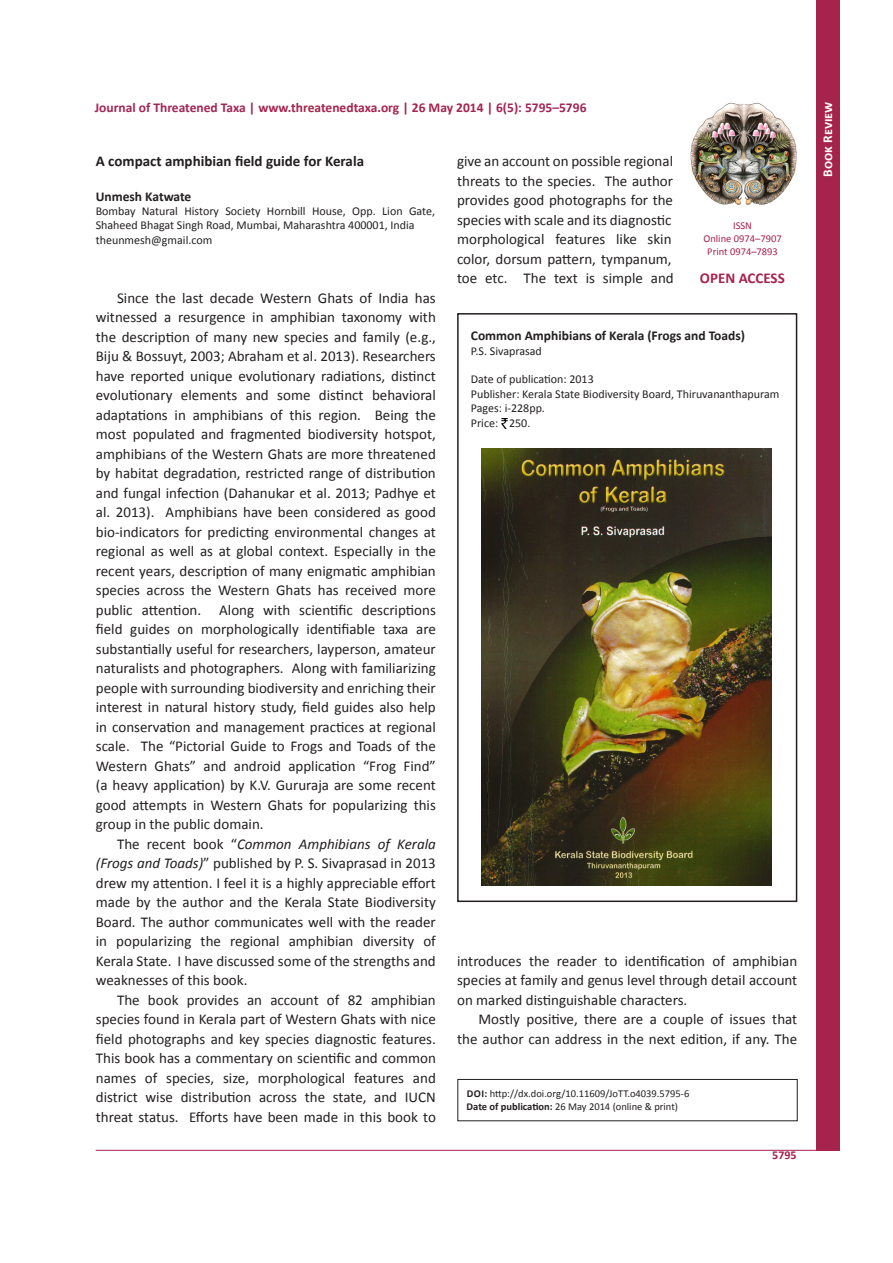
<style>
.page{position:relative;width:893px;height:1263px;background:#fff}
.page>*{position:absolute;margin:0;border:0;box-sizing:border-box;transform-origin:0 0}
.t1{font:15px/19.5px "Calibri";color:#231f20;text-align:justify}
.t2{font:700 15px "Calibri";color:#231f20}
.t3{font:700 15px "Calibri";color:#a5234c}
.t4{font:700 13.5px "Calibri";color:#a12652}
.t5{font:700 13.5px "Calibri";color:#231f20}
.t6{font:700 13.5px "Calibri";color:#fff}
.t7{font:12px/14.4px "Calibri";color:#231f20}
.t8{font:700 12px "Calibri";color:#a5234c}
.t9{font:10.5px "Calibri";color:#231f20}
.jott_notes_citation{font:10.5px "Calibri";color:#a5234c}
.s1{color:#a5234c}
.s2{font-style:italic}
.s3{font-weight:700}
</style>
<div class="page">
<img style="left:690px;top:102px;width:107px;height:104px">
<div style="left:816px;top:0;width:24px;height:1150px;background:#a5234c"></div>
<hr style="left:96px;top:1150px;width:739px;height:1px;background:#a5234c">
<div style="left:457px;top:313px;width:340px;height:589px;border:2px solid #231f20"></div>
<img style="left:481px;top:449px;width:291px;height:437px">
<svg style="left:501px;top:419px;width:6px;height:10px"></svg>
<div style="left:457px;top:1079px;width:341px;height:42px;border:1px solid #231f20"></div>
<p class="t4" style="left:95px;top:99px;width:493px">Journal of Threatened Taxa | <span class="s1">www.threatenedtaxa.org | 26 May 2014 |</span> 6(5): 5795–5796</p>
<p class="t2" style="left:96px;top:152px;width:270px">A compact amphibian field guide for Kerala</p>
<p class="t5" style="left:96px;top:188px;width:97px">Unmesh Katwate</p>
<p class="t7" style="left:96px;top:204px;width:341px">Bombay Natural History Society Hornbill House, Opp. Lion Gate,<br>Shaheed Bhagat Singh Road, Mumbai, Maharashtra 400001, India</p>
<p class="t7" style="left:96px;top:233px;width:118px">theunmesh@gmail.com</p>
<p class="t1" style="left:457px;top:152px;width:218px;text-align:left">give an account on possible regional threats to the species. The author provides good photographs for the species with scale and its diagnostic morphological features like skin color, dorsum pattern, tympanum, toe etc. The text is simple and</p>
<p class="jott_notes_citation" style="left:733px;top:219px;width:21px">ISSN</p>
<p class="jott_notes_citation" style="left:703px;top:232px;width:80px">Online 0974–7907</p>
<p class="jott_notes_citation" style="left:707px;top:244px;width:72px">Print 0974–7893</p>
<p class="t3" style="left:700px;top:268px;width:86px">OPEN ACCESS</p>
<p class="t1" style="left:96px;top:288px;width:342px;text-indent:21px">Since the last decade Western Ghats of India has witnessed a resurgence in amphibian taxonomy with the description of many new species and family (e.g., Biju &amp; Bossuyt, 2003; Abraham et al. 2013). Researchers have reported unique evolutionary radiations, distinct evolutionary elements and some distinct behavioral adaptations in amphibians of this region. Being the most populated and fragmented biodiversity hotspot, amphibians of the Western Ghats are more threatened by habitat degradation, restricted range of distribution and fungal infection (Dahanukar et al. 2013; Padhye et al. 2013). Amphibians have been considered as good bio-indicators for predicting environmental changes at regional as well as at global context. Especially in the recent years, description of many enigmatic amphibian species across the Western Ghats has received more public attention. Along with scientific descriptions field guides on morphologically identifiable taxa are substantially useful for researchers, layperson, amateur naturalists and photographers. Along with familiarizing people with surrounding biodiversity and enriching their interest in natural history study, field guides also help in conservation and management practices at regional scale. The “Pictorial Guide to Frogs and Toads of the Western Ghats” and android application “Frog Find” (a heavy application) by K.V. Gururaja are some recent good attempts in Western Ghats for popularizing this group in the public domain.</p>
<p class="t1" style="left:96px;top:834px;width:342px;text-indent:21px">The recent book “<span class="s2">Common Amphibians of Kerala (Frogs and Toads)</span>” published by P. S. Sivaprasad in 2013 drew my attention. I feel it is a highly appreciable effort made by the author and the Kerala State Biodiversity Board. The author communicates well with the reader in popularizing the regional amphibian diversity of Kerala State. I have discussed some of the strengths and weaknesses of this book.</p>
<p class="t1" style="left:96px;top:990px;width:342px;text-indent:21px">The book provides an account of 82 amphibian species found in Kerala part of Western Ghats with nice field photographs and key species diagnostic features.<br>This book has a commentary on scientific and common names of species, size, morphological features and district wise distribution across the state, and IUCN threat status. Efforts have been made in this book to</p>
<p class="t5" style="left:471px;top:327px;width:276px">Common Amphibians of Kerala (Frogs and Toads)</p>
<p class="t7" style="left:471px;top:343px;width:72px">P.S. Sivaprasad</p>
<p class="t7" style="left:471px;top:372px;width:124px">Date of publication: 2013</p>
<p class="t7" style="left:471px;top:387px;width:310px">Publisher: Kerala State Biodiversity Board, Thiruvananthapuram</p>
<p class="t7" style="left:471px;top:401px;width:76px">Pages: i-228pp.</p>
<p class="t7" style="left:471px;top:415px;width:61px">Price: 250.</p>
<p class="t1" style="left:457px;top:951px;width:342px">introduces the reader to identification of amphibian species at family and genus level through detail account on marked distinguishable characters.</p>
<p class="t1" style="left:457px;top:1010px;width:342px;text-align:right">Mostly positive, there are a couple of issues that the author can address in the next edition, if any. The</p>
<p class="t9" style="left:467px;top:1087px;width:224px"><span class="s3">DOI:</span> http://dx.doi.org/10.11609/JoTT.o4039.5795-6</p>
<p class="t9" style="left:467px;top:1100px;width:213px"><span class="s3">Date of publication:</span> 26 May 2014 (online &amp; print)</p>
<p class="t8" style="left:772px;top:1148px;width:26px">5795</p>
<p class="t6" style="left:819px;top:177px;width:76px;rotate:-90deg">Book Review</p>
</div>
